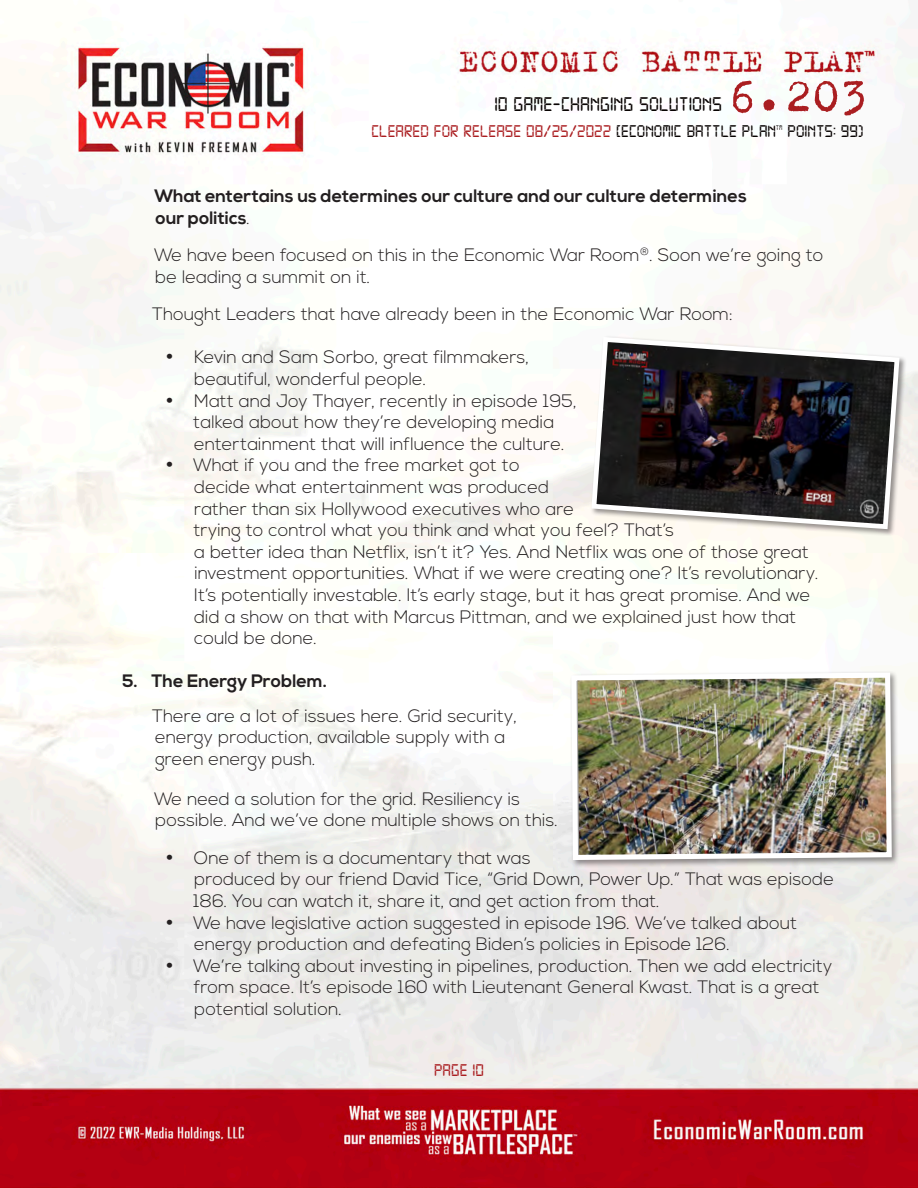
<style>
.page{position:relative;width:918px;height:1188px;background:#fff}
.page>*{position:absolute;margin:0;border:0;box-sizing:border-box;transform-origin:0 0}
.t1{font:51px "Trixie";color:#aa1e21}
.t2{font:21px "Digital 7";color:#080302}
.t3{font:300 18px/21.6px "Nexa";color:#231f20}
.Main_Number_Section{font:700 18px/21.6px "Nexa";color:#231f20}
.t4{font:18px "Digital 7";color:#aa1e21}
.t5{font:18px "Digital 7";color:#080302}
.t6{font:7.05px "Digital 7";color:#080302}
.s1{color:#080302}
.s2{font-weight:300}
</style>
<div class="page">
<img style="left:0;top:5px;width:918px;height:1183px">
<div style="left:569px;top:670px;width:331px;height:198px;background:#231f20;opacity:.48"></div>
<img style="left:569px;top:670px;width:325px;height:193px">
<div style="left:590px;top:335px;width:317px;height:201px;background:#231f20;opacity:.48"></div>
<svg style="left:589px;top:334px;width:313px;height:198px"></svg>
<h1 class="t1" style="left:728px;top:62px;width:142px">6.203</h1>
<p class="t4" style="left:371px;top:123px;width:406px">CLEARED FOR RELEASE 08/25/2022 <span class="s1">[ECONOMIC BATTLE PLAN</span></p>
<p class="t6" style="left:776px;top:124px;width:8px">TM</p>
<p class="t5" style="left:788px;top:123px;width:78px">POINTS: 99)</p>
<p class="t2" style="left:495px;top:95px;width:229px">10 GAME-CHANGING SOLUTIONS</p>
<p class="Main_Number_Section" style="left:154px;top:186px;width:594px">What entertains us determines our culture and our culture determines our politics<span class="s2">.</span></p>
<p class="t3" style="left:154px;top:245px;width:671px">We have been focused on this in the Economic War Room<sup>®</sup>. Soon we’re going to be leading a summit on it.</p>
<p class="t3" style="left:152px;top:304px;width:582px">Thought Leaders that have already been in the Economic War Room:</p>
<p class="t3" style="left:194px;top:347px;width:336px;text-indent:-29px">• Kevin and Sam Sorbo, great filmmakers, beautiful, wonderful people.</p>
<p class="t3" style="left:193px;top:390px;width:385px;text-indent:-28px">• Matt and Joy Thayer, recently in episode 195, talked about how they’re developing media entertainment that will influence the culture.</p>
<p class="t3" style="left:193px;top:455px;width:627px;text-indent:-28px">• What if you and the free market got to<br>decide what entertainment was produced<br>rather than six Hollywood executives who are<br>trying to control what you think and what you feel? That’s<br>a better idea than Netflix, isn’t it? Yes. And Netflix was one of those great investment opportunities. What if we were creating one? It’s revolutionary.<br>It’s potentially investable. It’s early stage, but it has great promise. And we did a show on that with Marcus Pittman, and we explained just how that could be done.</p>
<p class="Main_Number_Section" style="left:122px;top:671px;width:207px">5. The Energy Problem.</p>
<p class="t3" style="left:152px;top:705px;width:366px">There are a lot of issues here. Grid security, energy production, available supply with a green energy push.</p>
<p class="t3" style="left:154px;top:789px;width:405px">We need a solution for the grid. Resiliency is possible. And we’ve done multiple shows on this.</p>
<p class="t3" style="left:194px;top:848px;width:642px;text-indent:-28px">• One of them is a documentary that was<br>produced by our friend David Tice, “Grid Down, Power Up.” That was episode<br>186. You can watch it, share it, and get action from that.</p>
<p class="t3" style="left:194px;top:912px;width:605px;text-indent:-29px">• We have legislative action suggested in episode 196. We’ve talked about energy production and defeating Biden’s policies in Episode 126.</p>
<p class="t3" style="left:194px;top:956px;width:640px;text-indent:-28px">• We’re talking about investing in pipelines, production. Then we add electricity from space. It’s episode 160 with Lieutenant General Kwast. That is a great potential solution.</p>
<p class="t4" style="left:434px;top:1062px;width:51px">PAGE 10</p>
</div>
